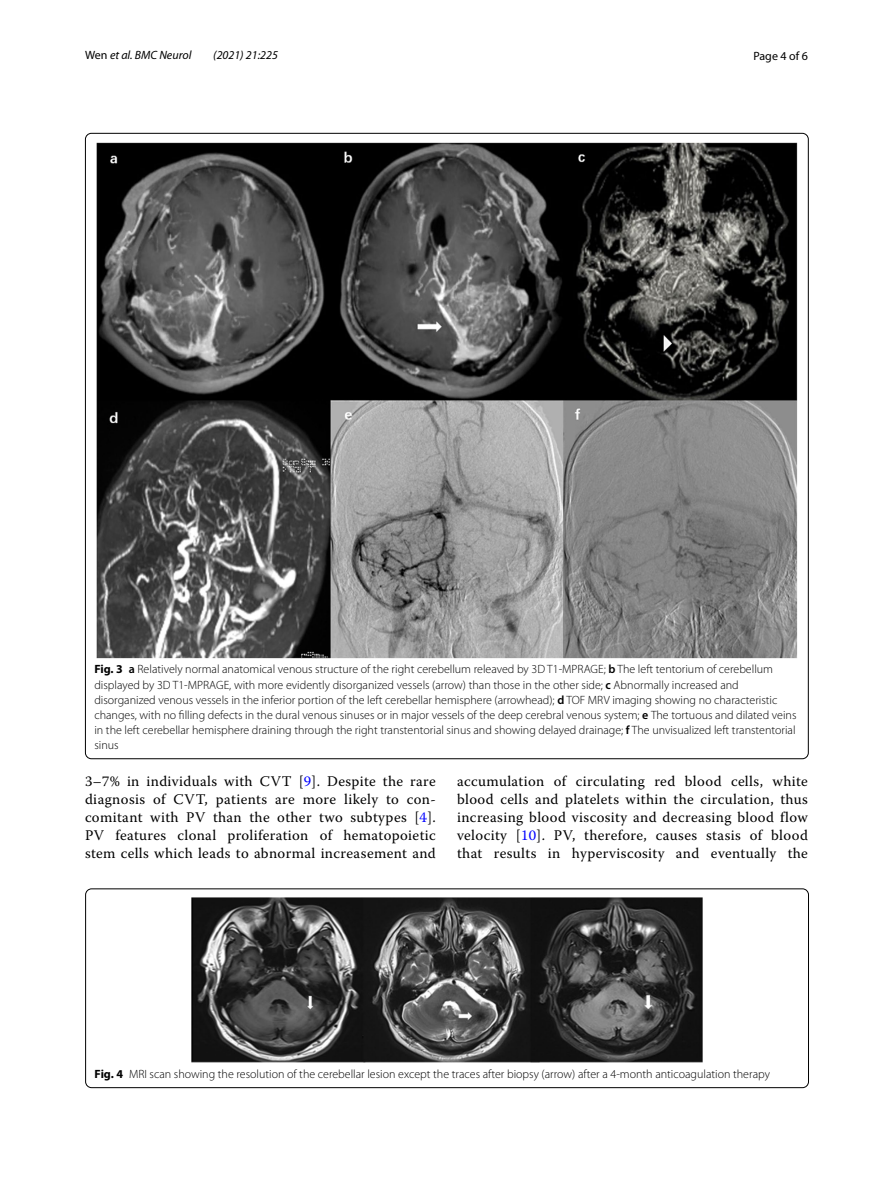
<style>
.page{position:relative;width:893px;height:1187px;background:#fff}
.page>*{position:absolute;margin:0;border:0;box-sizing:border-box;transform-origin:0 0}
.t1{font:14.7px/18px "Warnock Pro";letter-spacing:.025em;color:#000;text-align:justify}
.t2{font:300 12px/15px "Myriad Pro";color:#000}
.t3{font:italic 12px "Myriad Pro";color:#000}
.t4{font:12px "Myriad Pro";color:#000}
.s1{font-style:normal}
.s2{font-weight:700}
.s3{font-weight:600}
.s4{color:#00f}
</style>
<div class="page">
<img style="left:97px;top:142px;width:700px;height:516px">
<img style="left:192px;top:897px;width:510px;height:165px">
<div style="left:85px;top:888px;width:724px;height:199px;border:1px solid #000;border-radius:6px"></div>
<p class="t3" style="left:85px;top:48px;width:108px"><span class="s1">Wen</span> et al. BMC Neurol</p>
<p class="t3" style="left:213px;top:48px;width:66px">(2021) 21:225</p>
<p class="t4" style="left:753px;top:48px;width:56px">Page 4 of 6</p>
<p class="t2" style="left:94px;top:662px;width:703px"><span class="s2">Fig. 3</span> <span class="s3">a</span> Relatively normal anatomical venous structure of the right cerebellum releaved by 3D T1-MPRAGE; <span class="s3">b</span> The left tentorium of cerebellum displayed by 3D T1-MPRAGE, with more evidently disorganized vessels (arrow) than those in the other side; <span class="s3">c</span> Abnormally increased and disorganized venous vessels in the inferior portion of the left cerebellar hemisphere (arrowhead); <span class="s3">d</span> TOF MRV imaging showing no characteristic changes, with no filling defects in the dural venous sinuses or in major vessels of the deep cerebral venous system; <span class="s3">e</span> The tortuous and dilated veins in the left cerebellar hemisphere draining through the right transtentorial sinus and showing delayed drainage; <span class="s3">f</span> The unvisualized left transtentorial sinus</p>
<p class="t1" style="left:85px;top:772px;width:352px">3–7% in individuals with CVT [<span class="s4">9</span>]. Despite the rare diagnosis of CVT, patients are more likely to con&shy;comitant with PV than the other two subtypes [<span class="s4">4</span>].<br>PV features clonal proliferation of hematopoietic stem cells which leads to abnormal increasement and</p>
<p class="t1" style="left:457px;top:772px;width:352px">accumulation of circulating red blood cells, white blood cells and platelets within the circulation, thus increasing blood viscosity and decreasing blood flow velocity [<span class="s4">10</span>]. PV, therefore, causes stasis of blood that results in hyperviscosity and eventually the</p>
<p class="t2" style="left:95px;top:1066px;width:677px"><span class="s2">Fig. 4</span> MRI scan showing the resolution of the cerebellar lesion except the traces after biopsy (arrow) after a 4-month anticoagulation therapy</p>
</div>
